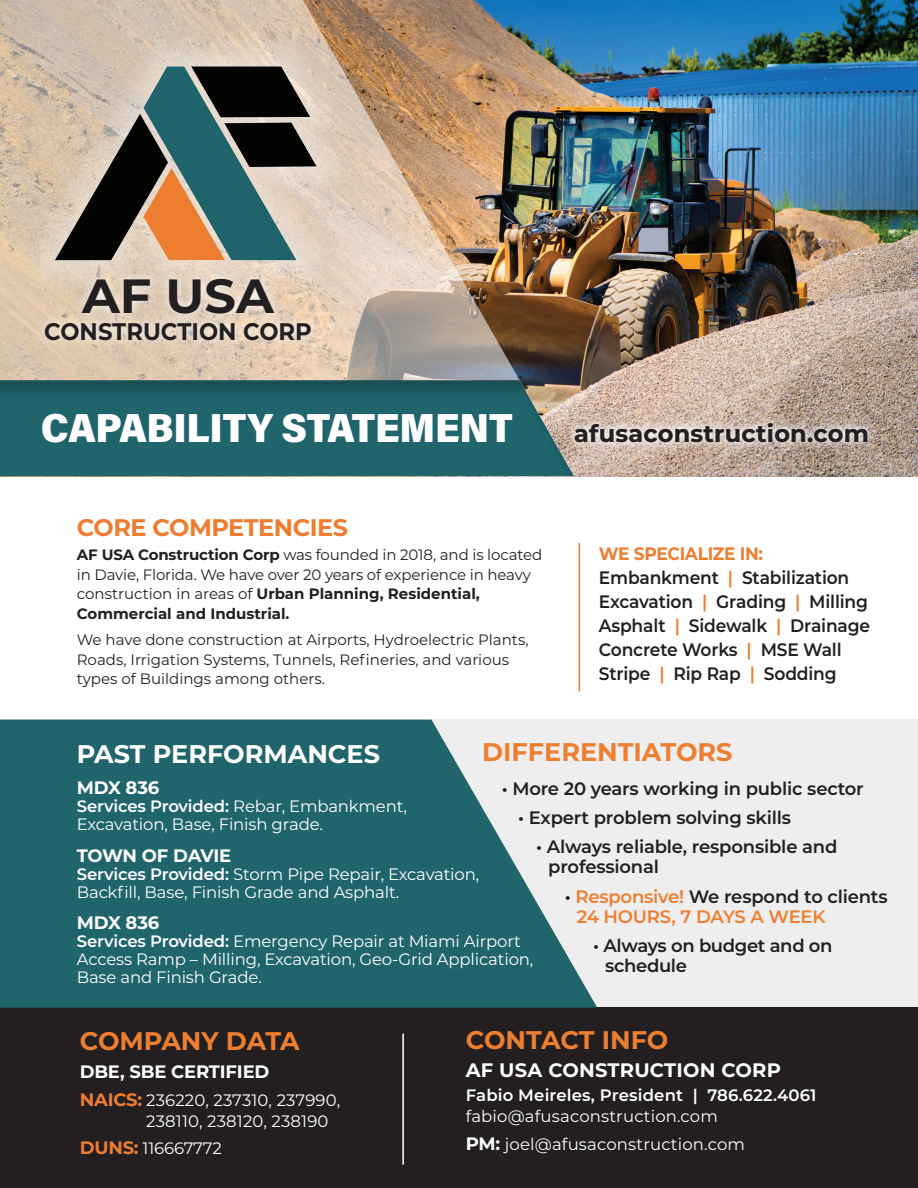
<style>
.page{position:relative;width:918px;height:1188px;background:#fff}
.page>*{position:absolute;margin:0;border:0;box-sizing:border-box;transform-origin:0 0}
.t1{font:700 48px "Montserrat";color:#231f20}
.t2{font:40.8px "Acumin Variable Concept";letter-spacing:-.01em;color:#fff}
.t3{font:700 25.5px "Montserrat";color:#ee7e30}
.t4{font:700 25.5px "Montserrat";color:#fff}
.t5{font:700 24px "Montserrat";letter-spacing:.005em;color:#231f20}
.t6{font:700 24px "Montserrat";letter-spacing:-.02em;color:#ee7d2f}
.t7{font:700 24px "Montserrat";letter-spacing:.005em;color:#231f20;scale:.95 1}
.t8{font:700 19.5px "Montserrat";letter-spacing:.01em;color:#fff}
.t9{font:600 18px/20.2px "Montserrat";letter-spacing:-.01em;color:#231f20}
.t10{font:600 18px/24px "Montserrat";letter-spacing:-.01em;color:#231f20;scale:.95 1}
.t11{font:700 18px "Montserrat";letter-spacing:-.01em;color:#fff}
.t12{font:16.5px/18px "Montserrat";letter-spacing:-.01em;color:#fff}
.t13{font:16.5px/21px "Montserrat";letter-spacing:.01em;color:#fff}
.t14{font:600 16.5px "Montserrat";letter-spacing:.01em;color:#fff}
.t15{font:15px/19.5px "Montserrat";color:#231f20}
.s1{font-weight:700}
.s2{font-weight:700;color:#ee7d30}
.s3{color:#ee7e30}
.s4{color:#ed7d2f}
.s5{font-weight:600}
.s6{font-weight:700;font-size:18px;color:#ed7d2f}
.s7{font-weight:700;font-size:18px}
</style>
<div class="page">
<div style="left:0;top:720px;width:918px;height:288px;background:#eeeeef"></div>
<img style="left:569px;top:0;width:349px;height:476px">
<div style="left:0;top:1008px;width:918px;height:180px;background:#231f20"></div>
<img style="left:0;top:0;width:569px;height:380px">
<div style="left:24px;top:35px;width:324px;height:256px;background:#fff;opacity:.76"></div>
<img style="left:54px;top:66px;width:262px;height:197px">
<svg style="left:35px;top:269px;width:286px;height:81px;background:#e6d4c1"></svg>
<div style="left:0;top:380px;width:574px;height:98px;background:#231f20;opacity:.24"></div>
<hr style="left:579px;top:543px;width:1px;height:148px;background:#ed7d2f">
<svg style="left:0;top:720px;width:597px;height:288px;background:#3c767d"></svg>
<hr style="left:402px;top:1034px;width:2px;height:131px;background:#fff">
<svg style="left:563px;top:411px;width:317px;height:44px;background:#bda799"></svg>
<svg style="left:569px;top:417px;width:304px;height:31px;background:#d5c7be"></svg>
<h1 class="t1" style="left:82px;top:262px;width:193px">AF USA</h1>
<h3 class="t7" style="left:44px;top:314px;width:283px">CONSTRUCTION CORP</h3>
<h2 class="t2" style="left:41px;top:400px;width:474px">CAPABILITY STATEMENT</h2>
<h3 class="t6" style="left:77px;top:510px;width:273px">CORE COMPETENCIES</h3>
<p class="t15" style="left:77px;top:545px;width:467px"><span class="s1">AF USA Construction Corp</span> was founded in 2018, and is located in Davie, Florida. We have over 20 years of experience in heavy construction in areas of <span class="s1">Urban Planning, Residential, Commercial and Industrial.</span></p>
<p class="t15" style="left:77px;top:630px;width:453px">We have done construction at Airports, Hydroelectric Plants,<br>Roads, Irrigation Systems, Tunnels, Refineries, and various types of Buildings among others.</p>
<h3 class="t5" style="left:574px;top:416px;width:296px">afusaconstruction.com</h3>
<p class="t10" style="left:599px;top:541px;width:287px"><span class="s2">WE SPECIALIZE IN:<br></span>Embankment <span class="s3">|</span> Stabilization<br>Excavation <span class="s4">|</span> Grading <span class="s4">|</span> Milling<br>Asphalt <span class="s4">|</span> Sidewalk <span class="s4">|</span> Drainage<br>Concrete Works <span class="s4">|</span> MSE Wall<br>Stripe <span class="s4">|</span> Rip Rap <span class="s4">|</span> Sodding</p>
<h3 class="t3" style="left:482px;top:734px;width:252px">DIFFERENTIATORS</h3>
<p class="t9" style="left:502px;top:778px;width:364px">• More 20 years working in public sector</p>
<p class="t9" style="left:518px;top:807px;width:274px">• Expert problem solving skills</p>
<p class="t9" style="left:548px;top:836px;width:291px;text-indent:-12px">• Always reliable, responsible and professional</p>
<p class="t9" style="left:577px;top:885px;width:312px;text-indent:-12px">• <span class="s4">Responsive!</span> We respond to clients<br><span class="s3">24 HOURS, 7 DAYS A WEEK</span></p>
<p class="t9" style="left:605px;top:935px;width:229px;text-indent:-12px">• Always on budget and on schedule</p>
<h3 class="t4" style="left:77px;top:735px;width:305px">PAST PERFORMANCES</h3>
<p class="t11" style="left:77px;top:775px;width:84px">MDX 836</p>
<p class="t12" style="left:77px;top:797px;width:332px"><span class="s5">Services Provided:</span> Rebar, Embankment,<br>Excavation, Base, Finish grade.</p>
<p class="t11" style="left:77px;top:842px;width:156px">TOWN OF DAVIE</p>
<p class="t12" style="left:77px;top:864px;width:404px"><span class="s5">Services Provided:</span> Storm Pipe Repair, Excavation,<br>Backfill, Base, Finish Grade and Asphalt.</p>
<p class="t11" style="left:77px;top:910px;width:84px">MDX 836</p>
<p class="t12" style="left:77px;top:932px;width:458px"><span class="s5">Services Provided:</span> Emergency Repair at Miami Airport<br>Access Ramp – Milling, Excavation, Geo-Grid Application,<br>Base and Finish Grade.</p>
<h3 class="t3" style="left:80px;top:1023px;width:222px">COMPANY DATA</h3>
<p class="t11" style="left:80px;top:1059px;width:191px">DBE, SBE CERTIFIED</p>
<p class="t13" style="left:146px;top:1089px;width:195px;text-indent:-67px"><span class="s6">NAICS:</span> 236220, 237310, 237990,<br>238110, 238120, 238190</p>
<p class="t12" style="left:80px;top:1139px;width:144px"><span class="s6">DUNS:</span> 116667772</p>
<h3 class="t3" style="left:466px;top:1022px;width:204px">CONTACT INFO</h3>
<h3 class="t8" style="left:466px;top:1056px;width:317px">AF USA CONSTRUCTION CORP</h3>
<p class="t14" style="left:466px;top:1084px;width:352px">Fabio Meireles, President | 786.622.4061</p>
<p class="t13" style="left:466px;top:1102px;width:281px;line-height:27.8px">fabio@afusaconstruction.com<br><span class="s7">PM:</span> joel@afusaconstruction.com</p>
</div>
